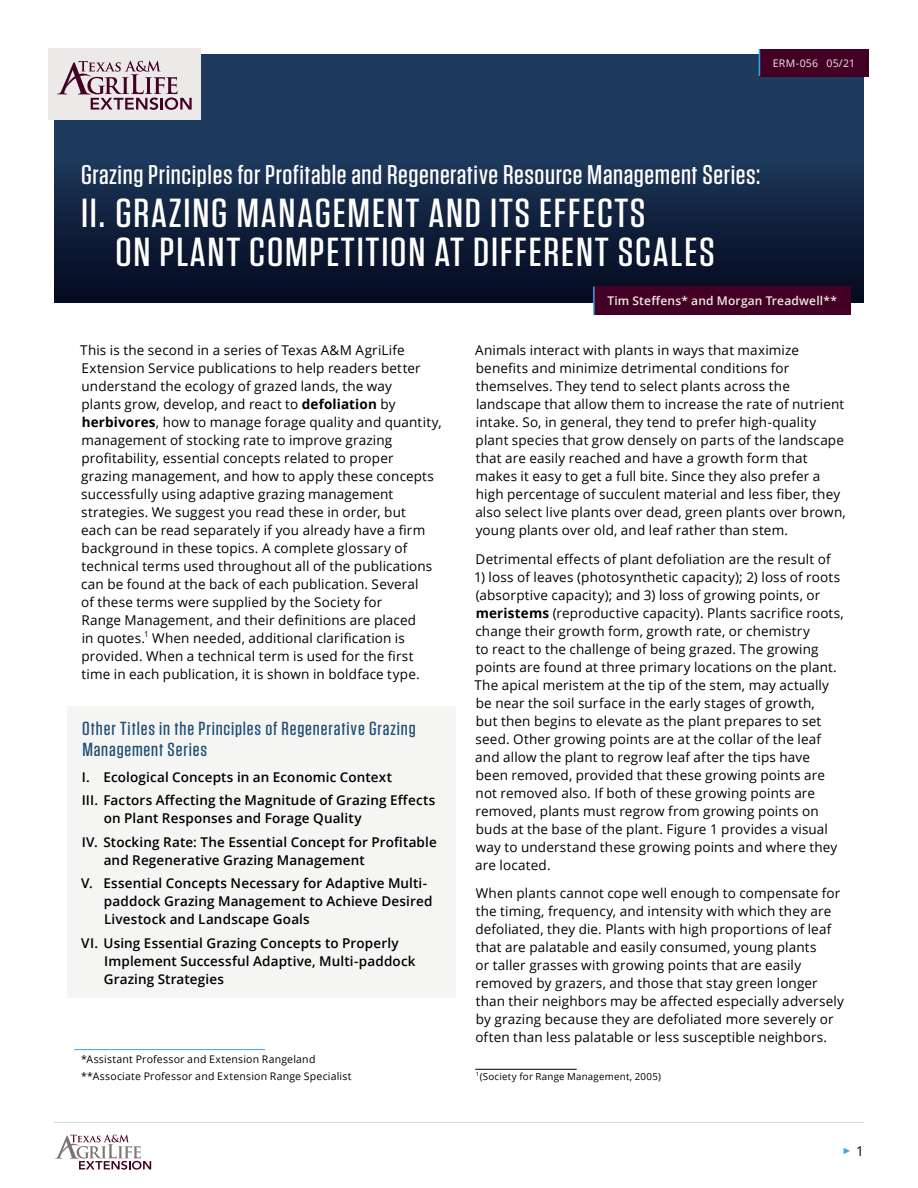
<style>
.page{position:relative;width:918px;height:1188px;background:#fff}
.page>*{position:absolute;margin:0;border:0;box-sizing:border-box;transform-origin:0 0}
.Title{font:500 40.5px/39px "Tungsten";letter-spacing:.04em;color:#fff;scale:1.11 1}
.Title-2{font:500 27px "Tungsten";letter-spacing:.02em;color:#fff;scale:1.11 1}
.boxhead{font:500 18.9px/21px "Tungsten";letter-spacing:.04em;color:#214f76;scale:1.11 1}
.Body{font:13.5px/18px "Open Sans";letter-spacing:.01em;color:#000}
.Callout_Box_-_Plain{font:600 13.5px/18px "Open Sans";letter-spacing:.01em;color:#000}
.Authors{font:600 12px "Open Sans";letter-spacing:.015em;color:#ebeae8}
.author_info{font:10.5px "Open Sans";letter-spacing:.02em;color:#000}
.t1{font:10.5px "Open Sans";letter-spacing:.025em;color:#ebeae8}
.t2{font:9.75px "Open Sans";letter-spacing:.025em;color:#000}
.t3{font:9px "Arial";color:#36a7e9}
.t4{font:5.85px "Open Sans";color:#000}
.s1{font-weight:700}
.s2{font-family:"Open Sans";font-size:13.5px;color:#000}
</style>
<div class="page">
<div style="left:54px;top:54px;width:810px;height:248px;background:#1e3b5e"></div>
<hr style="left:54px;top:1122px;width:810px;height:1px;background:#d6d6d6">
<div style="left:54px;top:160px;width:810px;height:142px;background:linear-gradient(to bottom,#1b3658,#05081e)"></div>
<div style="left:48px;top:49px;width:153px;height:71px;background:#ebeae8"></div>
<svg style="left:57px;top:61px;width:135px;height:49px"></svg>
<svg style="left:55px;top:1135px;width:96px;height:35px"></svg>
<div style="left:759px;top:49px;width:110px;height:27px;background:#440024"></div>
<svg style="left:759px;top:49px;width:1px;height:27px"></svg>
<div style="left:594px;top:287px;width:256px;height:28px;background:#440024"></div>
<hr style="left:593px;top:287px;width:2px;height:28px;background:#36a7e9">
<hr style="left:74px;top:1049px;width:191px;height:1px;background:#36a7e9">
<div style="left:68px;top:706px;width:388px;height:67px;background:#f5f5f4"></div>
<div style="left:68px;top:758px;width:388px;height:41px;background:#f5f5f4"></div>
<div style="left:68px;top:782px;width:388px;height:58px;background:#f5f5f4"></div>
<div style="left:68px;top:823px;width:388px;height:59px;background:#f5f5f4"></div>
<div style="left:68px;top:864px;width:388px;height:77px;background:#f5f5f4"></div>
<div style="left:68px;top:924px;width:388px;height:74px;background:#f5f5f4"></div>
<hr style="left:475px;top:1069px;width:102px;height:1px;background:#000">
<p class="t1" style="left:773px;top:56px;width:84px">ERM-056 05/21</p>
<p class="Title-2" style="left:81px;top:161px;width:614px">Grazing Principles for Profitable and Regenerative Resource Management Series:</p>
<p class="Title" style="left:115px;top:193px;width:541px;text-indent:-34px">II. GRAZING MANAGEMENT AND ITS EFFECTS<br>ON PLANT COMPETITION AT DIFFERENT SCALES</p>
<p class="Authors" style="left:607px;top:293px;width:231px">Tim Steffens* and Morgan Treadwell**</p>
<p class="Body" style="left:80px;top:341px;width:363px">This is the second in a series of Texas A&amp;M AgriLife Extension Service publications to help readers better understand the ecology of grazed lands, the way<br>plants grow, develop, and react to <span class="s1">defoliation</span> by <span class="s1">herbivores</span>, how to manage forage quality and quantity, management of stocking rate to improve grazing profitability, essential concepts related to proper grazing management, and how to apply these concepts successfully using adaptive grazing management strategies. We suggest you read these in order, but<br>each can be read separately if you already have a firm background in these topics. A complete glossary of technical terms used throughout all of the publications can be found at the back of each publication. Several<br>of these terms were supplied by the Society for<br>Range Management, and their definitions are placed<br>in quotes.<sup>1</sup> When needed, additional clarification is provided. When a technical term is used for the first time in each publication, it is shown in boldface type.</p>
<h1 class="boxhead" style="left:82px;top:718px;width:302px">Other Titles in the Principles of Regenerative Grazing<br>Management Series</h1>
<p class="Callout_Box_-_Plain" style="left:82px;top:768px;width:312px">I. Ecological Concepts in an Economic Context</p>
<p class="Callout_Box_-_Plain" style="left:104px;top:791px;width:333px;text-indent:-22px">III. Factors Affecting the Magnitude of Grazing Effects on Plant Responses and Forage Quality</p>
<p class="Callout_Box_-_Plain" style="left:104px;top:833px;width:335px;text-indent:-22px">IV. Stocking Rate: The Essential Concept for Profitable and Regenerative Grazing Management</p>
<p class="Callout_Box_-_Plain" style="left:104px;top:874px;width:330px;text-indent:-23px">V. Essential Concepts Necessary for Adaptive Multi&shy;paddock Grazing Management to Achieve Desired<br>Livestock and Landscape Goals</p>
<p class="Callout_Box_-_Plain" style="left:104px;top:933px;width:313px;text-indent:-23px">VI. Using Essential Grazing Concepts to Properly<br>Implement Successful Adaptive, Multi-paddock<br>Grazing Strategies</p>
<p class="author_info" style="left:81px;top:1052px;width:236px">*Assistant Professor and Extension Rangeland</p>
<p class="author_info" style="left:81px;top:1069px;width:272px">**Associate Professor and Extension Range Specialist</p>
<p class="Body" style="left:475px;top:341px;width:372px">Animals interact with plants in ways that maximize benefits and minimize detrimental conditions for themselves. They tend to select plants across the landscape that allow them to increase the rate of nutrient intake. So, in general, they tend to prefer high-quality plant species that grow densely on parts of the landscape that are easily reached and have a growth form that makes it easy to get a full bite. Since they also prefer a high percentage of succulent material and less fiber, they also select live plants over dead, green plants over brown, young plants over old, and leaf rather than stem.</p>
<p class="Body" style="left:476px;top:549px;width:356px">Detrimental effects of plant defoliation are the result of</p>
<p class="Body" style="left:474px;top:567px;width:371px">1) loss of leaves (photosynthetic capacity); 2) loss of roots (absorptive capacity); and 3) loss of growing points, or <span class="s1">meristems</span> (reproductive capacity). Plants sacrifice roots, change their growth form, growth rate, or chemistry<br>to react to the challenge of being grazed. The growing points are found at three primary locations on the plant.<br>The apical meristem at the tip of the stem, may actually be near the soil surface in the early stages of growth,<br>but then begins to elevate as the plant prepares to set seed. Other growing points are at the collar of the leaf and allow the plant to regrow leaf after the tips have been removed, provided that these growing points are not removed also. If both of these growing points are removed, plants must regrow from growing points on buds at the base of the plant. Figure 1 provides a visual way to understand these growing points and where they are located.</p>
<p class="Body" style="left:475px;top:884px;width:370px">When plants cannot cope well enough to compensate for the timing, frequency, and intensity with which they are defoliated, they die. Plants with high proportions of leaf that are palatable and easily consumed, young plants<br>or taller grasses with growing points that are easily removed by grazers, and those that stay green longer than their neighbors may be affected especially adversely by grazing because they are defoliated more severely or often than less palatable or less susceptible neighbors.</p>
<p class="t4" style="left:476px;top:1070px;width:5px">1</p>
<p class="t2" style="left:480px;top:1070px;width:183px">(Society for Range Management, 2005)</p>
<p class="t3" style="left:843px;top:1145px;width:23px">► <span class="s2">1</span></p>
</div>
